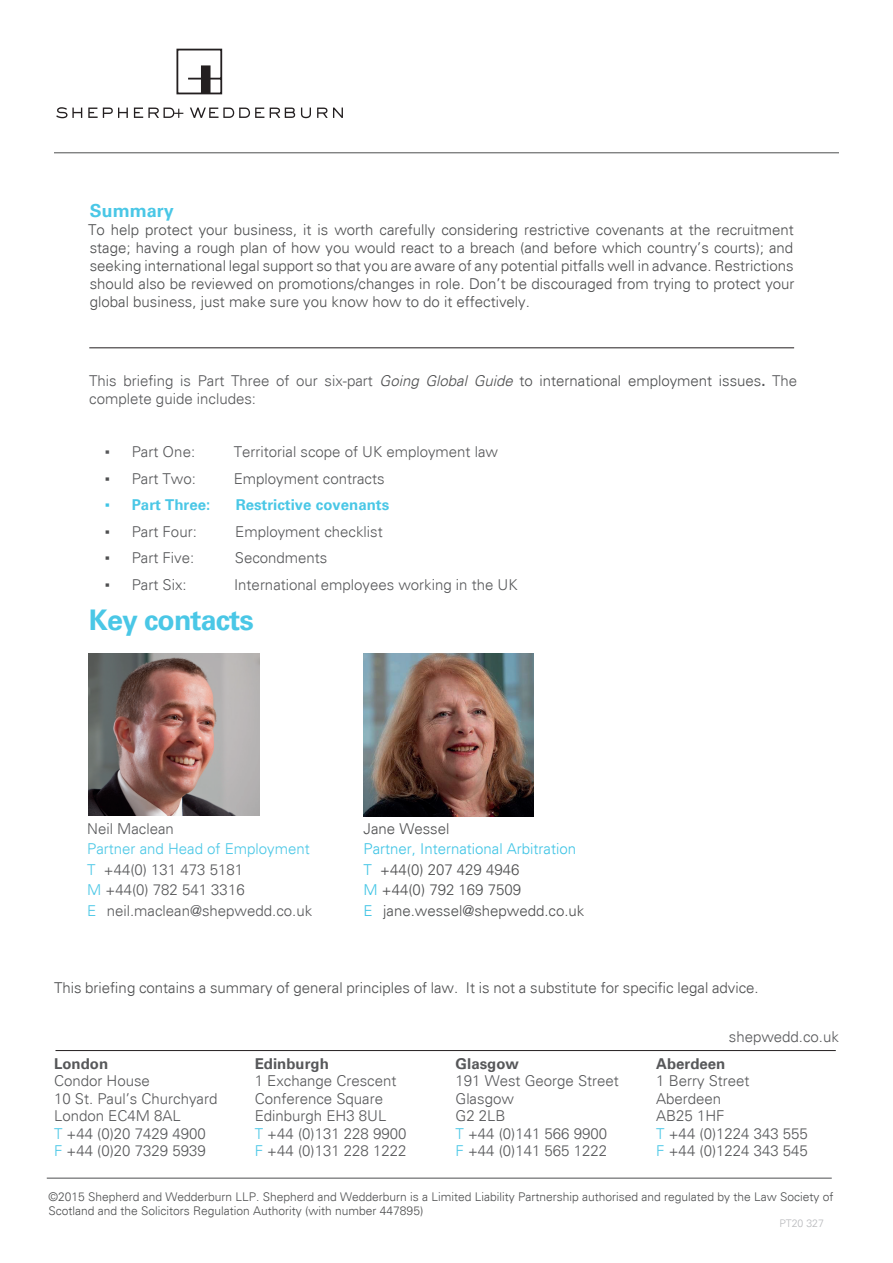
<style>
.page{position:relative;width:893px;height:1263px;background:#fff}
.page>*{position:absolute;margin:0;border:0;box-sizing:border-box;transform-origin:0 0}
.t1{font:700 28.5px "Univers";letter-spacing:-.03em;color:#4ac7e6}
.t2{font:700 18px "Univers";color:#4ac7e6}
.t3{font:300 15px/17.5px "Univers";color:#57585a}
.t4{font:300 15px/18px "Univers";color:#4e4f50;text-align:justify}
.t5{font:700 15px "Univers";color:#4ac7e6}
.t6{font:700 15px "Univers";color:#57585a}
.t7{font:300 12px/13.5px "Univers";color:#4e4f50}
.t8{font:300 10.5px "Univers";color:#b8b9bc}
.s1{font-family:"Univers 45";font-style:italic;color:#4e4f50}
.s2{color:#4e4f50}
.s3{font-weight:700}
.s4{font-family:"Trebuchet MS";font-weight:700}
.s5{font-family:"Trebuchet MS";font-weight:700;color:#4e4f50}
.s6{font-family:"Trebuchet MS";color:#3fc4e5}
.s7{color:#4ac7e6}
.s8{color:#3fc4e5}
</style>
<div class="page">
<hr style="left:54px;top:153px;width:785px;height:1px;background:#4e4f50">
<svg style="left:176px;top:49px;width:47px;height:46px"></svg>
<svg style="left:56px;top:107px;width:26px;height:11px"></svg>
<svg style="left:88px;top:108px;width:40px;height:10px"></svg>
<svg style="left:134px;top:108px;width:49px;height:10px"></svg>
<svg style="left:190px;top:108px;width:74px;height:10px"></svg>
<svg style="left:270px;top:108px;width:25px;height:10px"></svg>
<svg style="left:301px;top:108px;width:10px;height:10px"></svg>
<svg style="left:317px;top:108px;width:26px;height:10px"></svg>
<hr style="left:47px;top:1178px;width:785px;height:1px;background:#4e4f50">
<img style="left:89px;top:654px;width:171px;height:161px">
<img style="left:363px;top:654px;width:171px;height:163px">
<hr style="left:55px;top:1050px;width:781px;height:1px;background:#231f20">
<hr style="left:89px;top:348px;width:705px;height:1px;background:#231f20">
<p class="t2" style="left:90px;top:200px;width:86px">Summary</p>
<p class="t4" style="left:88px;top:221px;width:708px">To help protect your business, it is worth carefully considering restrictive covenants at the recruitment stage; having a rough plan of how you would react to a breach (and before which country’s courts); and seeking international legal support so that you are aware of any potential pitfalls well in advance. Restrictions should also be reviewed on promotions/changes in role. Don’t be discouraged from trying to protect your global business, just make sure you know how to do it effectively.</p>
<p class="t3" style="left:89px;top:372px;width:709px;line-height:18px">This briefing is Part Three of our six-part <span class="s1">Going Global Guide</span> <span class="s2">to international employment issues</span><span class="s3">.</span> The complete guide includes:</p>
<p class="t3" style="left:105px;top:443px;width:92px"><span class="s4">▪</span> Part One:</p>
<p class="t3" style="left:234px;top:443px;width:266px">Territorial scope of UK employment law</p>
<p class="t3" style="left:105px;top:470px;width:93px"><span class="s5">▪</span> Part Two:</p>
<p class="t3" style="left:234px;top:470px;width:152px">Employment contracts</p>
<p class="t5" style="left:105px;top:496px;width:107px"><span class="s6">▪</span> Part Three:</p>
<p class="t5" style="left:236px;top:496px;width:155px">Restrictive covenants</p>
<p class="t3" style="left:105px;top:523px;width:94px"><span class="s5">▪</span> Part Four:</p>
<p class="t3" style="left:235px;top:523px;width:149px">Employment checklist</p>
<p class="t3" style="left:105px;top:549px;width:91px"><span class="s5">▪</span> Part Five:</p>
<p class="t3" style="left:235px;top:549px;width:94px">Secondments</p>
<p class="t3" style="left:105px;top:576px;width:83px"><span class="s5">▪</span> Part Six:</p>
<p class="t3" style="left:234px;top:576px;width:285px">International employees working in the UK</p>
<h1 class="t1" style="left:89px;top:603px;width:166px">Key contacts</h1>
<p class="t3" style="left:87px;top:820px;width:88px">Neil Maclean</p>
<p class="t3" style="left:87px;top:839px;width:227px;line-height:20.5px"><span class="s7">Partner and Head of Employment<br>T</span> +44(0) 131 473 5181<br><span class="s7">M</span> +44(0) 782 541 3316<br><span class="s7">E</span> neil.maclean@shepwedd.co.uk</p>
<p class="t4" style="left:364px;top:819px;width:87px">Jane Wessel</p>
<p class="t4" style="left:364px;top:839px;width:222px;line-height:20.5px;text-align:left"><span class="s8">Partner, International Arbitration<br>T</span> +44(0) 207 429 4946<br><span class="s8">M</span> +44(0) 792 169 7509<br><span class="s8">E</span> jane.wessel@shepwedd.co.uk</p>
<p class="t4" style="left:54px;top:979px;width:706px">This briefing contains a summary of general principles of law. It is not a substitute for specific legal advice.</p>
<p class="t6" style="left:54px;top:1054px;width:56px">London</p>
<p class="t3" style="left:54px;top:1072px;width:165px">Condor House<br>10 St. Paul’s Churchyard<br>London EC4M 8AL<br><span class="s7">T</span> +44 (0)20 7429 4900<br><span class="s7">F</span> +44 (0)20 7329 5939</p>
<p class="t6" style="left:255px;top:1054px;width:76px">Edinburgh</p>
<p class="t3" style="left:255px;top:1072px;width:153px">1 Exchange Crescent<br>Conference Square<br>Edinburgh EH3 8UL<br><span class="s7">T</span> +44 (0)131 228 9900<br><span class="s7">F</span> +44 (0)131 228 1222</p>
<p class="t6" style="left:455px;top:1054px;width:65px">Glasgow</p>
<p class="t3" style="left:455px;top:1072px;width:165px">191 West George Street<br>Glasgow<br>G2 2LB<br><span class="s7">T</span> +44 (0)141 566 9900<br><span class="s7">F</span> +44 (0)141 565 1222</p>
<p class="t3" style="left:729px;top:1028px;width:112px">shepwedd.co.uk</p>
<p class="t6" style="left:656px;top:1054px;width:71px">Aberdeen</p>
<p class="t3" style="left:656px;top:1072px;width:153px">1 Berry Street<br>Aberdeen<br>AB25 1HF<br><span class="s7">T</span> +44 (0)1224 343 555<br><span class="s7">F</span> +44 (0)1224 343 545</p>
<p class="t7" style="left:48px;top:1190px;width:786px">©2015 Shepherd and Wedderburn LLP. Shepherd and Wedderburn is a Limited Liability Partnership authorised and regulated by the Law Society of<br>Scotland and the Solicitors Regulation Authority (with number 447895)</p>
<p class="t8" style="left:779px;top:1217px;width:46px">PT20 327</p>
</div>
